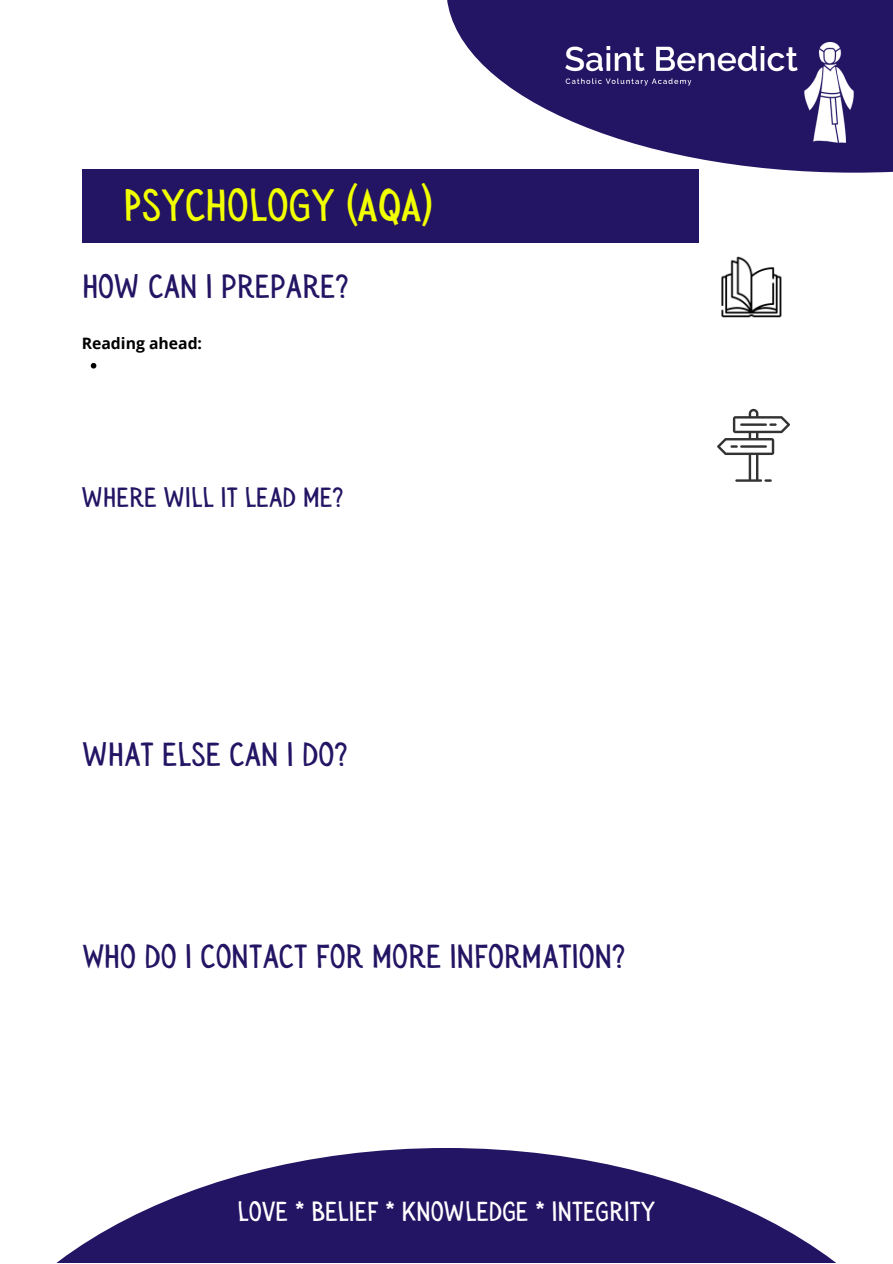
<style>
.page{position:relative;width:893px;height:1264px;background:#fff}
.page>*{position:absolute;margin:0;border:0;box-sizing:border-box;transform-origin:0 0}
.t1{font:45.6px "Sensa Wild Fill";color:#f2ff00}
.t2{font:33.6px "Sensa Wild Fill";color:#241464}
.t3{font:28.05px "Sensa Wild Fill";color:#241464}
.t4{font:27.75px "Sensa Wild Fill";color:#fff}
.t5{font:700 15.75px "Open Sans";color:#000}
</style>
<div class="page">
<svg style="left:447px;top:0;width:445px;height:173px;fill:#241464"></svg>
<div style="left:82px;top:169px;width:616px;height:73px;background:#241464"></div>
<svg style="left:58px;top:1148px;width:777px;height:114px;fill:#241464"></svg>
<img style="left:802px;top:42px;width:63px;height:100px">
<img style="left:562px;top:20px;width:235px;height:88px">
<svg style="left:717px;top:409px;width:73px;height:73px"></svg>
<img style="left:721px;top:256px;width:61px;height:62px">
<svg style="left:91px;top:363px;width:5px;height:5px"></svg>
<p class="t1" style="left:123px;top:180px;width:311px">PSYCHOLOGY (AQA)</p>
<p class="t2" style="left:82px;top:268px;width:267px">HOW CAN I PREPARE?</p>
<p class="t5" style="left:82px;top:332px;width:122px">Reading ahead:</p>
<p class="t3" style="left:82px;top:481px;width:263px">WHERE WILL IT LEAD ME?</p>
<p class="t2" style="left:82px;top:735px;width:267px">WHAT ELSE CAN I DO?</p>
<p class="t2" style="left:82px;top:938px;width:544px">WHO DO I CONTACT FOR MORE INFORMATION?</p>
<p class="t4" style="left:237px;top:1195px;width:419px">LOVE * BELIEF * KNOWLEDGE * INTEGRITY</p>
</div>
